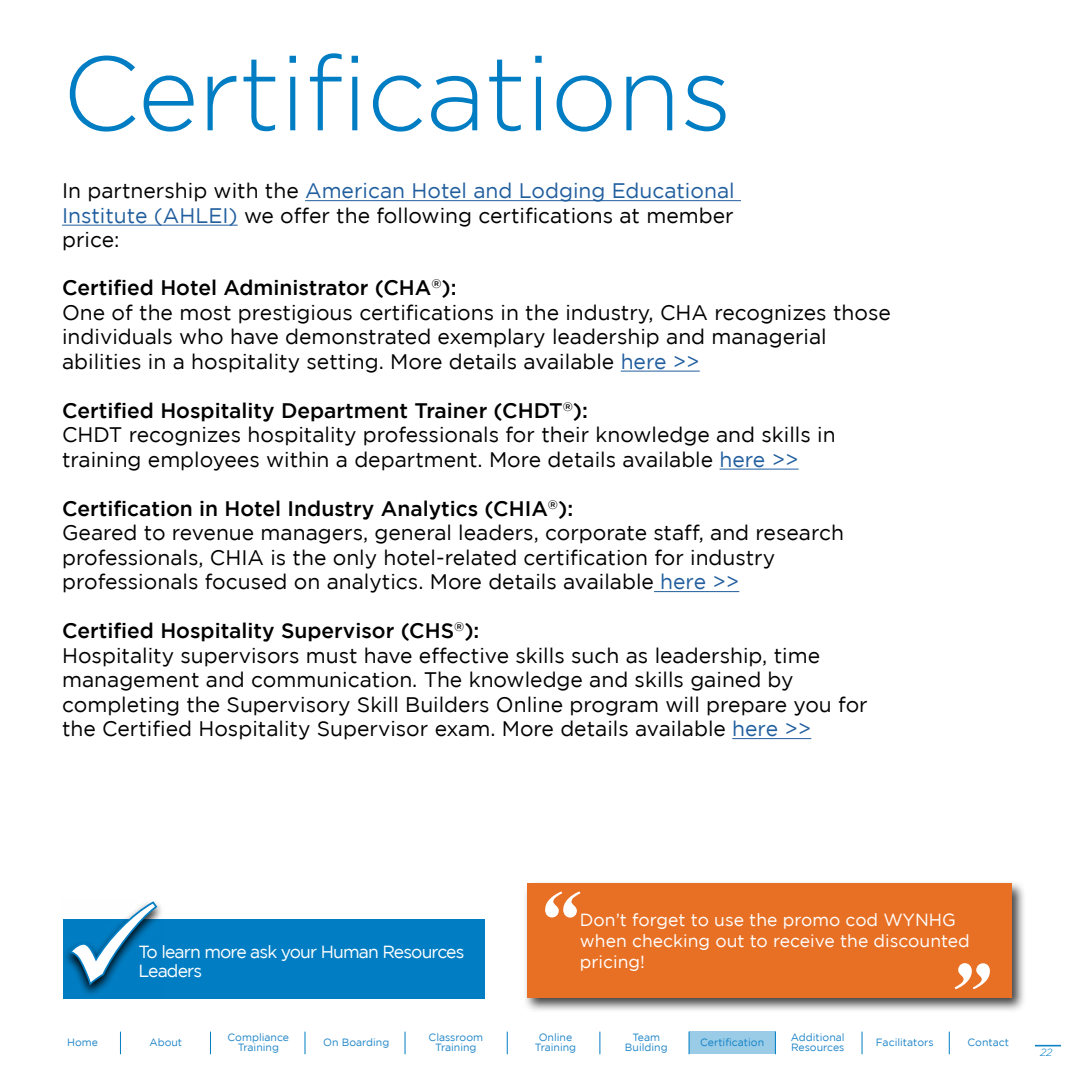
<style>
.page{position:relative;width:1071px;height:1071px;background:#fff}
.page>*{position:absolute;margin:0;border:0;box-sizing:border-box;transform-origin:0 0}
.t1{font:300 105px "Gotham";letter-spacing:-.01em;color:#007dc3}
.t2{font:italic 700 84px "Times New Roman";color:#fff}
.t3{font:21px/24.5px "Gotham";color:#000}
.t4{font:17.5px/21px "Gotham";color:#fff}
.t5{font:17.5px/19.2px "Gotham";letter-spacing:-.05em;color:#fff}
.t6{font:10.5px/10.5px "Gotham";color:#1f85c7;text-align:center}
.t7{font:italic 300 10.5px "Gotham";color:#007dc3}
.s1{color:#215e9e}
.s2{font-weight:500}
</style>
<div class="page">
<svg style="left:1035px;top:1045px;width:26px;height:2px"></svg>
<svg style="left:949px;top:1032px;width:1px;height:22px"></svg>
<svg style="left:862px;top:1032px;width:1px;height:22px"></svg>
<svg style="left:599px;top:1032px;width:1px;height:22px"></svg>
<svg style="left:507px;top:1032px;width:1px;height:22px"></svg>
<svg style="left:405px;top:1032px;width:1px;height:22px"></svg>
<svg style="left:305px;top:1032px;width:1px;height:22px"></svg>
<svg style="left:210px;top:1032px;width:1px;height:22px"></svg>
<svg style="left:120px;top:1032px;width:1px;height:22px"></svg>
<div style="left:689px;top:1032px;width:87px;height:22px;background:#9acbe7"></div>
<div style="left:522px;top:880px;width:505px;height:133px;background:#000;opacity:.75"></div>
<div style="left:527px;top:884px;width:485px;height:114px;background:#e87025"></div>
<hr style="left:305px;top:200px;width:436px;height:1px;background:#215e9e">
<hr style="left:62px;top:225px;width:176px;height:1px;background:#215e9e">
<hr style="left:621px;top:371px;width:79px;height:1px;background:#215e9e">
<hr style="left:720px;top:469px;width:79px;height:1px;background:#215e9e">
<hr style="left:654px;top:591px;width:85px;height:1px;background:#215e9e">
<hr style="left:732px;top:738px;width:79px;height:1px;background:#215e9e">
<div style="left:63px;top:919px;width:422px;height:80px;background:#007dc3"></div>
<svg style="left:65px;top:907px;width:97px;height:88px"></svg>
<svg style="left:66px;top:901px;width:94px;height:88px"></svg>
<h1 class="t1" style="left:62px;top:36px;width:672px">Certifications</h1>
<p class="t3" style="left:62px;top:178px;width:674px;text-align:justify">In partnership with the <span class="s1">American Hotel and Lodging Educational Institute (AHLEI)</span> we offer the following certifications at member price:</p>
<p class="t3" style="left:62px;top:275px;width:830px"><span class="s2">Certified Hotel Administrator (CHA</span><sup>®</sup><span class="s2">):<br></span>One of the most prestigious certifications in the industry, CHA recognizes those individuals who have demonstrated exemplary leadership and managerial abilities in a hospitality setting. More details available <span class="s1">here &gt;&gt;</span></p>
<p class="t3" style="left:62px;top:398px;width:775px"><span class="s2">Certified Hospitality Department Trainer (CHDT</span><sup>®</sup><span class="s2">):<br></span>CHDT recognizes hospitality professionals for their knowledge and skills in training employees within a department. More details available <span class="s1">here &gt;&gt;</span></p>
<p class="t3" style="left:62px;top:496px;width:783px"><span class="s2">Certification in Hotel Industry Analytics (CHIA</span><sup>®</sup><span class="s2">):<br></span>Geared to revenue managers, general leaders, corporate staff, and research professionals, CHIA is the only hotel-related certification for industry professionals focused on analytics. More details available <span class="s1">here &gt;&gt;</span></p>
<p class="t3" style="left:62px;top:618px;width:807px"><span class="s2">Certified Hospitality Supervisor (CHS</span><sup>®</sup><span class="s2">):<br></span>Hospitality supervisors must have effective skills such as leadership, time management and communication. The knowledge and skills gained by completing the Supervisory Skill Builders Online program will prepare you for the Certified Hospitality Supervisor exam. More details available <span class="s1">here &gt;&gt;</span></p>
<p class="t5" style="left:138px;top:942px;width:328px;text-indent:-75px">✓To learn more ask your Human Resources<br>Leaders</p>
<h2 class="t2" style="left:535px;top:862px;width:43px">“</h2>
<p class="t4" style="left:580px;top:909px;width:392px">Don’t forget to use the promo cod WYNHG when checking out to receive the discounted</p>
<p class="t4" style="left:580px;top:951px;width:67px">pricing!</p>
<h2 class="t2" style="left:1000px;top:1019px;width:43px;rotate:-180deg">“</h2>
<p class="t6" style="left:67px;top:1037px;width:32px">Home</p>
<p class="t6" style="left:149px;top:1037px;width:34px">About</p>
<p class="t6" style="left:228px;top:1032px;width:63px">Compliance<br>Training</p>
<p class="t6" style="left:323px;top:1037px;width:68px">On Boarding</p>
<p class="t6" style="left:429px;top:1032px;width:56px">Classroom<br>Training</p>
<p class="t6" style="left:535px;top:1032px;width:43px">Online<br>Training</p>
<p class="t6" style="left:625px;top:1032px;width:44px">Team<br>Building</p>
<p class="t6" style="left:791px;top:1032px;width:55px;text-align:left">Additional<br>Resources</p>
<p class="t6" style="left:700px;top:1037px;width:66px">Certification</p>
<p class="t6" style="left:876px;top:1037px;width:59px">Facilitators</p>
<p class="t6" style="left:968px;top:1037px;width:43px">Contact</p>
<p class="t7" style="left:1040px;top:1046px;width:14px">22</p>
</div>
